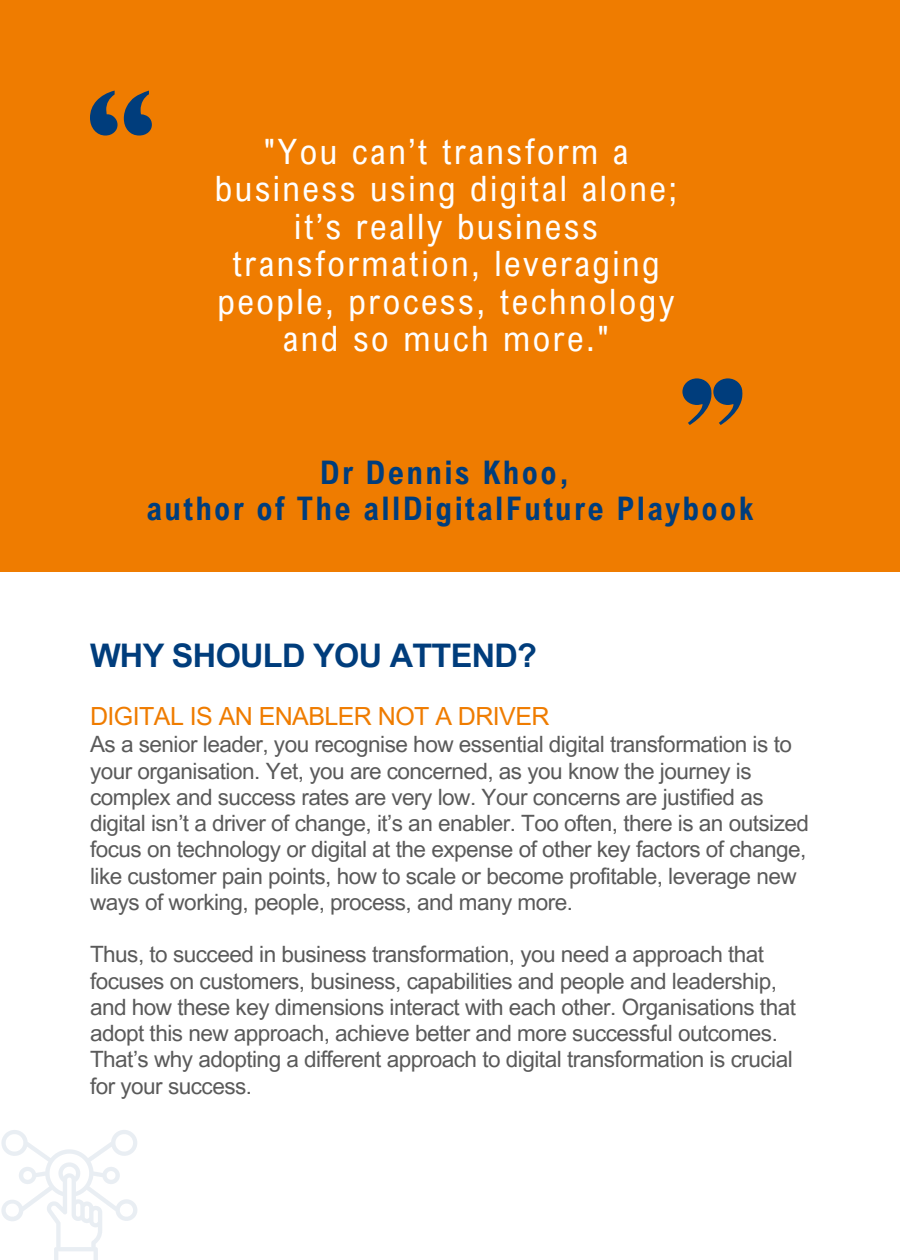
<style>
.page{position:relative;width:900px;height:1260px;background:#fff}
.page>*{position:absolute;margin:0;border:0;box-sizing:border-box;transform-origin:0 0}
.t1{font:35px/37.5px "Arial Nova Cond";letter-spacing:.07em;color:#fff;text-align:center}
.t2{font:700 32.5px "Arial Nova Cond";letter-spacing:.07em;color:#003d7c}
.t3{font:700 32.5px "Arial MT Pro";letter-spacing:-.02em;color:#003d7c}
.t4{font:25px "Arial MT Pro";letter-spacing:-.02em;color:#ef7c00}
.t5{font:22.5px/26.2px "Arial MT Pro";letter-spacing:-.02em;color:#5a5a5a}
</style>
<div class="page">
<div style="left:0;top:0;width:900px;height:571px;background:#ef7c00"></div>
<svg style="left:90px;top:91px;width:62px;height:45px"></svg>
<svg style="left:682px;top:378px;width:61px;height:47px"></svg>
<svg style="left:1px;top:1130px;width:136px;height:130px"></svg>
<p class="t1" style="left:215px;top:132px;width:464px">"You can’t transform a business using digital alone; it’s really business transformation, leveraging people, process, technology and so much more."</p>
<p class="t2" style="left:320px;top:452px;width:251px">Dr Dennis Khoo,</p>
<p class="t2" style="left:147px;top:488px;width:608px">author of The allDigitalFuture Playbook</p>
<p class="t3" style="left:90px;top:644px;width:449px">WHY SHOULD YOU ATTEND?</p>
<p class="t4" style="left:90px;top:707px;width:461px">DIGITAL IS AN ENABLER NOT A DRIVER</p>
<p class="t5" style="left:90px;top:734px;width:721px">As a senior leader, you recognise how essential digital transformation is to your organisation. Yet, you are concerned, as you know the journey is complex and success rates are very low. Your concerns are justified as digital isn’t a driver of change, it’s an enabler. Too often, there is an outsized focus on technology or digital at the expense of other key factors of change, like customer pain points, how to scale or become profitable, leverage new ways of working, people, process, and many more.</p>
<p class="t5" style="left:90px;top:944px;width:707px">Thus, to succeed in business transformation, you need a approach that focuses on customers, business, capabilities and people and leadership, and how these key dimensions interact with each other. Organisations that adopt this new approach, achieve better and more successful outcomes.<br>That’s why adopting a different approach to digital transformation is crucial for your success.</p>
</div>
